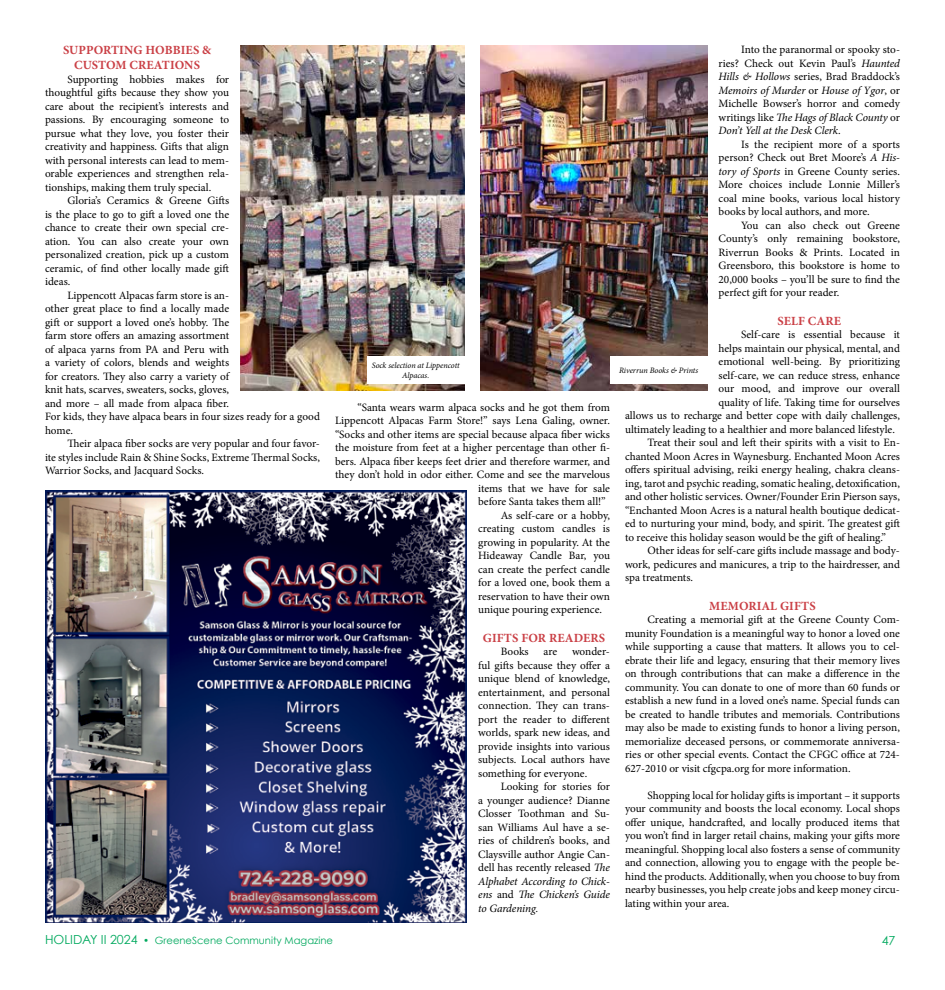
<style>
.page{position:relative;width:945px;height:990px;background:#fff}
.page>*{position:absolute;margin:0;border:0;box-sizing:border-box;transform-origin:0 0}
.t1{font:700 12.5px/15px "Minion Pro";letter-spacing:.01em;color:#ca3f45;text-align:center}
.t2{font:12.5px "Century Gothic";color:#00a95e}
.t3{font:11.25px/13.5px "Minion Pro";color:#000;text-align:justify}
.t4{font:10px "Century Gothic";color:#00a95e}
.t5{font:italic 8.25px/9.9px "Minion Pro";letter-spacing:-.005em;color:#000;text-align:center}
.s1{font-style:italic}
.s2{font-size:12.5px}
</style>
<div class="page">
<img style="left:45px;top:490px;width:422px;height:433px">
<img style="left:240px;top:45px;width:224px;height:345px">
<img style="left:481px;top:45px;width:226px;height:345px">
<div style="left:367px;top:356px;width:97px;height:28px;background:#fff"></div>
<div style="left:610px;top:356px;width:97px;height:28px;background:#fff"></div>
<p class="t1" style="left:63px;top:42px;width:150px">SUPPORTING HOBBIES &amp;<br>CUSTOM CREATIONS</p>
<p class="t3" style="left:45px;top:72px;width:186px;text-indent:22px">Supporting hobbies makes for thoughtful gifts because they show you care about the recipient’s interests and passions. By encouraging someone to pursue what they love, you foster their creativity and happiness. Gifts that align with personal interests can lead to mem&shy;orable experiences and strengthen rela&shy;tionships, making them truly special.</p>
<p class="t3" style="left:45px;top:194px;width:186px;text-indent:22px">Gloria’s Ceramics &amp; Greene Gifts is the place to go to gift a loved one the chance to create their own special cre&shy;ation. You can also create your own personalized creation, pick up a custom ceramic, of find other locally made gift ideas.</p>
<p class="t3" style="left:45px;top:288px;width:277px;text-align:left;text-indent:22px">Lippencott Alpacas farm store is an-<br>other great place to find a locally made<br>gift or support a loved one’s hobby. The<br>farm store offers an amazing assortment<br>of alpaca yarns from PA and Peru with<br>a variety of colors, blends and weights<br>for creators. They also carry a variety of<br>knit hats, scarves, sweaters, socks, gloves,<br>and more – all made from alpaca fiber.<br>For kids, they have alpaca bears in four sizes ready for a good home.</p>
<p class="t3" style="left:45px;top:437px;width:277px;text-indent:22px">Their alpaca fiber socks are very popular and four favor&shy;ite styles include Rain &amp; Shine Socks, Extreme Thermal Socks, Warrior Socks, and Jacquard Socks.</p>
<p class="t3" style="left:719px;top:43px;width:183px;text-indent:22px">Into the paranormal or spooky sto&shy;ries? Check out Kevin Paul’s <span class="s1">Haunted Hills &amp; Hollows</span> series, Brad Braddock’s <span class="s1">Memoirs of Murder</span> or <span class="s1">House of Ygor</span>, or Michelle Bowser’s horror and comedy writings like <span class="s1">The Hags of Black County</span> or <span class="s1">Don’t Yell at the Desk Clerk</span>.</p>
<p class="t3" style="left:719px;top:137px;width:183px;text-indent:22px">Is the recipient more of a sports person? Check out Bret Moore’s <span class="s1">A His&shy;tory of Sports</span> in Greene County series.<br>More choices include Lonnie Miller’s coal mine books, various local history books by local authors, and more.</p>
<p class="t3" style="left:719px;top:218px;width:183px;text-indent:22px">You can also check out Greene County’s only remaining bookstore, Riverrun Books &amp; Prints. Located in Greensboro, this bookstore is home to 20,000 books – you’ll be sure to find the perfect gift for your reader.</p>
<p class="t1" style="left:778px;top:313px;width:65px">SELF CARE</p>
<p class="t3" style="left:741px;top:328px;width:160px">Self-care is essential because it</p>
<p class="t3" style="left:719px;top:341px;width:183px">helps maintain our physical, mental, and</p>
<p class="t3" style="left:719px;top:355px;width:183px">emotional well-being. By prioritizing</p>
<p class="t3" style="left:719px;top:368px;width:183px">self-care, we can reduce stress, enhance</p>
<p class="t3" style="left:719px;top:382px;width:183px">our mood, and improve our overall</p>
<p class="t3" style="left:719px;top:395px;width:183px">quality of life. Taking time for ourselves</p>
<p class="t3" style="left:625px;top:409px;width:277px">allows us to recharge and better cope with daily challenges,</p>
<p class="t3" style="left:625px;top:422px;width:271px">ultimately leading to a healthier and more balanced lifestyle.</p>
<p class="t3" style="left:648px;top:436px;width:254px">Treat their soul and left their spirits with a visit to En-</p>
<p class="t3" style="left:625px;top:449px;width:277px">chanted Moon Acres in Waynesburg. Enchanted Moon Acres</p>
<p class="t3" style="left:625px;top:463px;width:277px">offers spiritual advising, reiki energy healing, chakra cleans-</p>
<p class="t3" style="left:625px;top:476px;width:276px">ing, tarot and psychic reading, somatic healing, detoxification,</p>
<p class="t3" style="left:625px;top:490px;width:277px">and other holistic services. Owner/Founder Erin Pierson says,</p>
<p class="t3" style="left:625px;top:503px;width:277px">“Enchanted Moon Acres is a natural health boutique dedicat-</p>
<p class="t3" style="left:625px;top:517px;width:277px">ed to nurturing your mind, body, and spirit. The greatest gift</p>
<p class="t3" style="left:625px;top:530px;width:263px">to receive this holiday season would be the gift of healing.”</p>
<p class="t3" style="left:648px;top:544px;width:254px">Other ideas for self-care gifts include massage and body-</p>
<p class="t3" style="left:625px;top:557px;width:277px">work, pedicures and manicures, a trip to the hairdresser, and</p>
<p class="t3" style="left:625px;top:571px;width:70px">spa treatments.</p>
<p class="t1" style="left:709px;top:598px;width:108px">MEMORIAL GIFTS</p>
<p class="t3" style="left:625px;top:613px;width:277px;text-indent:22px">Creating a memorial gift at the Greene County Com&shy;munity Foundation is a meaningful way to honor a loved one while supporting a cause that matters. It allows you to cel&shy;ebrate their life and legacy, ensuring that their memory lives on through contributions that can make a difference in the community. You can donate to one of more than 60 funds or establish a new fund in a loved one’s name. Special funds can be created to handle tributes and memorials. Contributions may also be made to existing funds to honor a living person, memorialize deceased persons, or commemorate anniversa&shy;ries or other special events. Contact the CFGC office at 724- 627-2010 or visit cfgcpa.org for more information.</p>
<p class="t3" style="left:625px;top:788px;width:277px;text-indent:22px">Shopping local for holiday gifts is important – it supports your community and boosts the local economy. Local shops offer unique, handcrafted, and locally produced items that you won’t find in larger retail chains, making your gifts more meaningful. Shopping local also fosters a sense of community and connection, allowing you to engage with the people be&shy;hind the products. Additionally, when you choose to buy from nearby businesses, you help create jobs and keep money circu&shy;lating within your area.</p>
<p class="t5" style="left:372px;top:361px;width:89px">Sock selection at Lippencott<br>Alpacas.</p>
<p class="t5" style="left:619px;top:366px;width:81px">Riverrun Books &amp; Prints</p>
<p class="t3" style="left:358px;top:400px;width:254px">“Santa wears warm alpaca socks and he got them from</p>
<p class="t3" style="left:335px;top:414px;width:277px">Lippencott Alpacas Farm Store!” says Lena Galing, owner.</p>
<p class="t3" style="left:335px;top:427px;width:276px">“Socks and other items are special because alpaca fiber wicks</p>
<p class="t3" style="left:335px;top:441px;width:277px">the moisture from feet at a higher percentage than other fi-</p>
<p class="t3" style="left:335px;top:454px;width:276px">bers. Alpaca fiber keeps feet drier and therefore warmer, and</p>
<p class="t3" style="left:335px;top:468px;width:277px">they don’t hold in odor either. Come and see the marvelous</p>
<p class="t3" style="left:478px;top:481px;width:133px">items that we have for sale</p>
<p class="t3" style="left:478px;top:495px;width:129px">before Santa takes them all!”</p>
<p class="t3" style="left:501px;top:508px;width:111px">As self-care or a hobby,</p>
<p class="t3" style="left:478px;top:522px;width:133px">creating custom candles is</p>
<p class="t3" style="left:478px;top:535px;width:133px">growing in popularity. At the</p>
<p class="t3" style="left:478px;top:549px;width:133px">Hideaway Candle Bar, you</p>
<p class="t3" style="left:478px;top:562px;width:133px">can create the perfect candle</p>
<p class="t3" style="left:478px;top:576px;width:133px">for a loved one, book them a</p>
<p class="t3" style="left:478px;top:589px;width:133px">reservation to have their own</p>
<p class="t3" style="left:478px;top:603px;width:125px">unique pouring experience.</p>
<p class="t1" style="left:483px;top:630px;width:124px">GIFTS FOR READERS</p>
<p class="t3" style="left:501px;top:645px;width:30px">Books</p>
<p class="t3" style="left:544px;top:645px;width:15px">are</p>
<p class="t3" style="left:478px;top:645px;width:133px;text-indent:94px">wonder&shy;ful gifts because they offer a unique blend of knowledge, entertainment, and personal connection. They can trans&shy;port the reader to different worlds, spark new ideas, and provide insights into various subjects. Local authors have something for everyone.</p>
<p class="t3" style="left:478px;top:780px;width:133px;text-indent:22px">Looking for stories for a younger audience? Dianne Closser Toothman and Su&shy;san Williams Aul have a se&shy;ries of children’s books, and Claysville author Angie Can&shy;dell has recently released <span class="s1">The Alphabet According to Chick&shy;ens</span> and <span class="s1">The Chicken’s Guide to Gardening.</span></p>
<p class="t4" style="left:45px;top:934px;width:290px"><span class="s2">HOLIDAY II 2024</span> • GreeneScene Community Magazine</p>
<p class="t2" style="left:882px;top:933px;width:15px">47</p>
</div>
